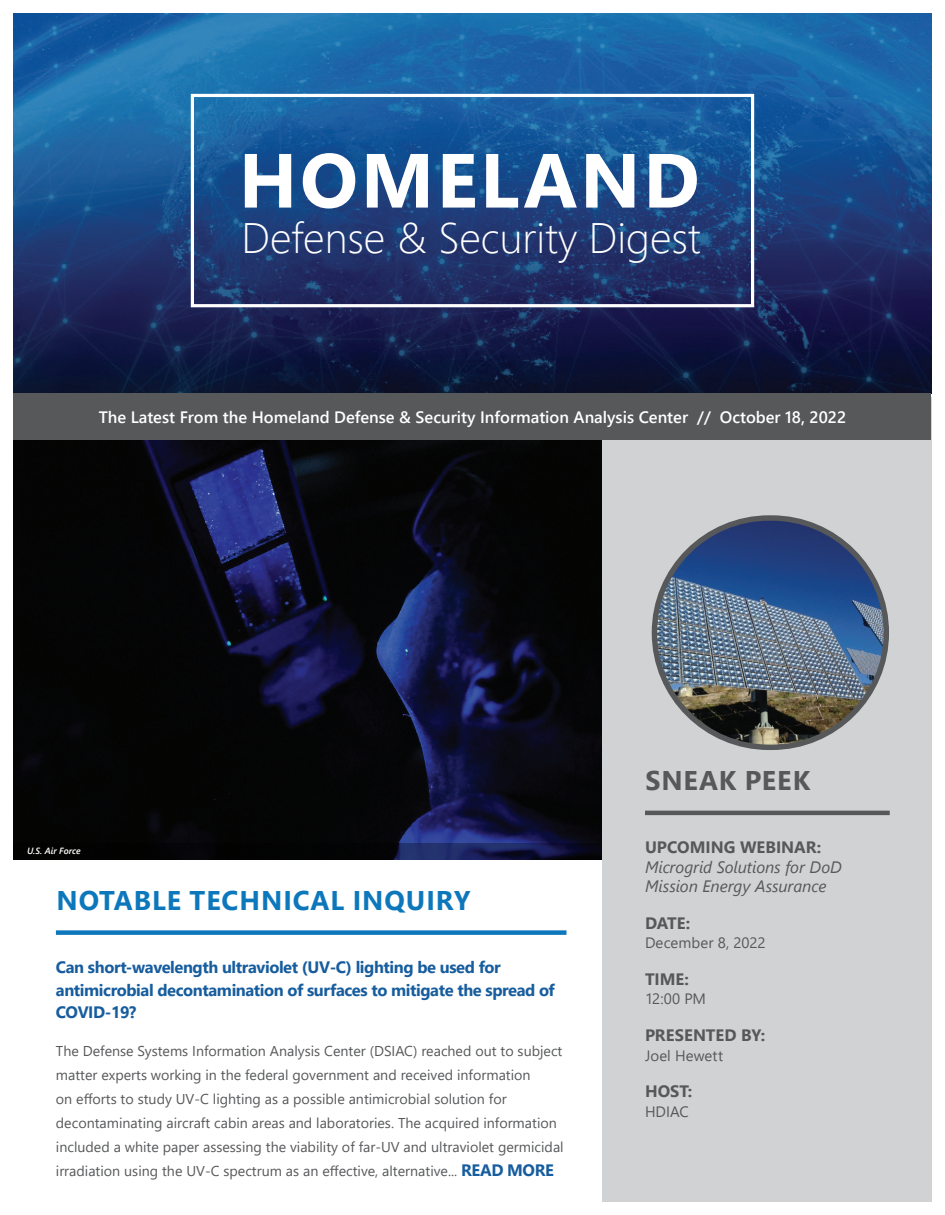
<style>
.page{position:relative;width:945px;height:1215px;background:#fff}
.page>*{position:absolute;margin:0;border:0;box-sizing:border-box;transform-origin:0 0}
.t1{font:700 76.5px "Segoe UI";letter-spacing:.035em;color:#fff}
.t2{font:300 42.6px "Segoe UI";color:#fff}
.t3{font:700 27px "Segoe UI";letter-spacing:.035em;color:#0d77bc}
.t4{font:700 27px "Segoe UI";letter-spacing:.03em;color:#57585a}
.t5{font:700 16.5px/22.5px "Segoe UI";letter-spacing:-.025em;color:#175d9e}
.t6{font:600 16.5px "Segoe UI";color:#fff}
.t7{font:italic 16.5px/19.5px "Segoe UI";letter-spacing:-.005em;color:#57585a}
.t8{font:700 16.5px "Segoe UI";letter-spacing:-.005em;color:#57585a}
.t9{font:15px "Segoe UI";letter-spacing:.005em;color:#57585a}
.t10{font:14.25px/24px "Segoe UI";color:#57585a}
.t11{font:italic 600 9px "Segoe UI";color:#fff}
.s1{font-weight:700;font-size:16.5px;color:#175d9e}
</style>
<div class="page">
<img style="left:14px;top:14px;width:918px;height:380px">
<div style="left:602px;top:397px;width:330px;height:805px;background:#d1d2d4"></div>
<div style="left:14px;top:394px;width:918px;height:46px;background:#57585a"></div>
<hr style="left:645px;top:811px;width:245px;height:4px;background:#57585a">
<img style="left:654px;top:518px;width:232px;height:229px;border-radius:115px">
<div style="left:652px;top:515px;width:237px;height:235px;border:5px solid #57585a;border-radius:115px"></div>
<img style="left:14px;top:440px;width:588px;height:403px">
<svg style="left:14px;top:843px;width:588px;height:16px;background:#090c1d"></svg>
<div style="left:56px;top:930px;width:511px;height:5px;background:#0d77bc"></div>
<div style="left:191px;top:94px;width:563px;height:213px;border:3px solid #fff"></div>
<h1 class="t1" style="left:239px;top:108px;width:462px">HOMELAND</h1>
<h2 class="t2" style="left:241px;top:198px;width:461px">Defense &amp; Security Digest</h2>
<p class="t6" style="left:99px;top:401px;width:749px">The Latest From the Homeland Defense &amp; Security Information Analysis Center // October 18, 2022</p>
<p class="t11" style="left:27px;top:843px;width:55px">U.S. Air Force</p>
<h3 class="t3" style="left:56px;top:875px;width:416px">NOTABLE TECHNICAL INQUIRY</h3>
<p class="t5" style="left:56px;top:955px;width:501px">Can short-wavelength ultraviolet (UV-C) lighting be used for antimicrobial decontamination of surfaces to mitigate the spread of<br>COVID-19?</p>
<p class="t10" style="left:56px;top:1037px;width:509px">The Defense Systems Information Analysis Center (DSIAC) reached out to subject matter experts working in the federal government and received information<br>on efforts to study UV-C lighting as a possible antimicrobial solution for decontaminating aircraft cabin areas and laboratories. The acquired information included a white paper assessing the viability of far-UV and ultraviolet germicidal irradiation using the UV-C spectrum as an effective, alternative... <span class="s1">READ MORE</span></p>
<h3 class="t4" style="left:645px;top:755px;width:166px">SNEAK PEEK</h3>
<p class="t8" style="left:645px;top:832px;width:178px">UPCOMING WEBINAR:</p>
<p class="t7" style="left:645px;top:855px;width:198px">Microgrid Solutions for DoD<br>Mission Energy Assurance</p>
<p class="t8" style="left:645px;top:908px;width:47px">DATE:</p>
<p class="t9" style="left:645px;top:929px;width:122px">December 8, 2022</p>
<p class="t8" style="left:645px;top:964px;width:45px">TIME:</p>
<p class="t9" style="left:645px;top:985px;width:63px">12:00 PM</p>
<p class="t8" style="left:645px;top:1020px;width:122px">PRESENTED BY:</p>
<p class="t9" style="left:645px;top:1041px;width:80px">Joel Hewett</p>
<p class="t8" style="left:645px;top:1076px;width:49px">HOST:</p>
<p class="t9" style="left:645px;top:1097px;width:45px">HDIAC</p>
</div>
